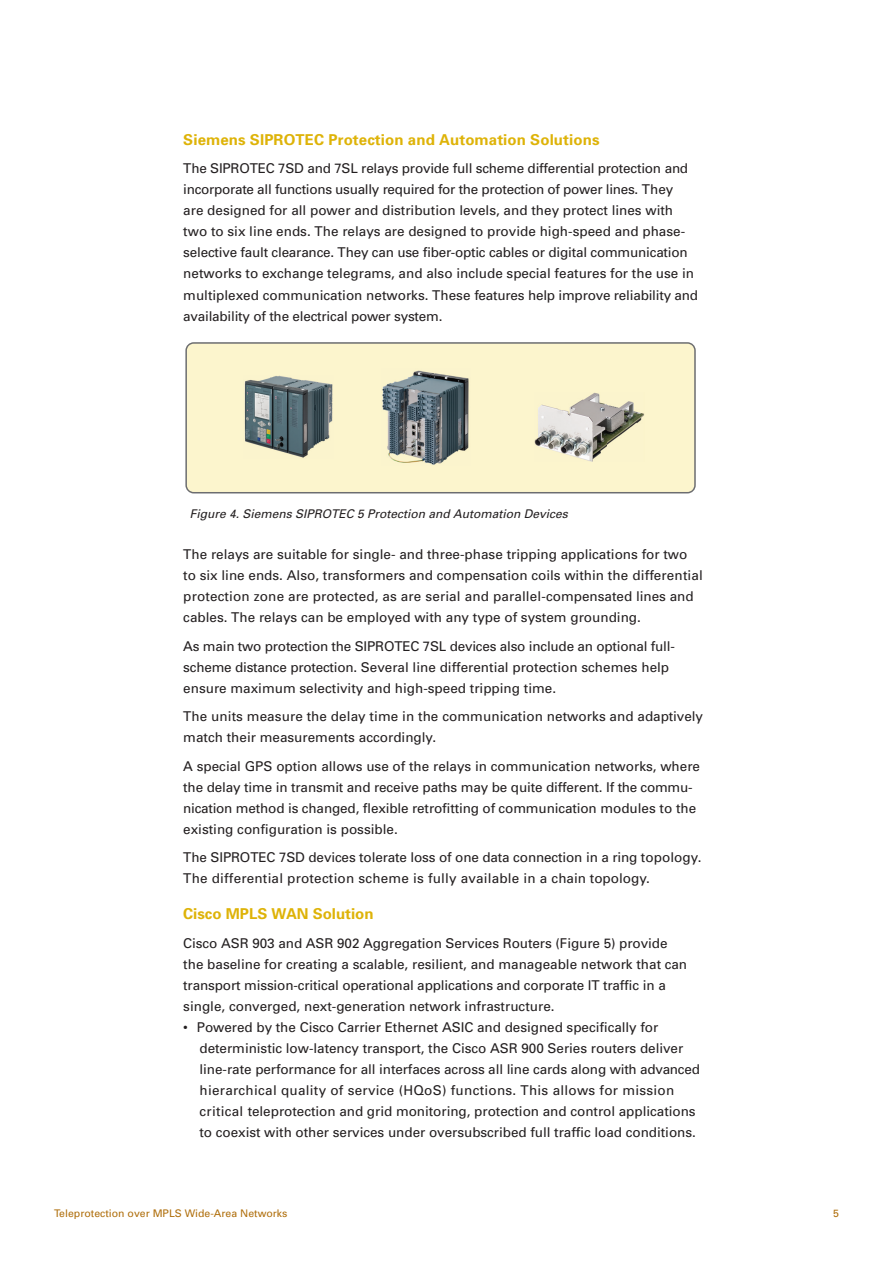
<style>
.page{position:relative;width:893px;height:1263px;background:#fff}
.page>*{position:absolute;margin:0;border:0;box-sizing:border-box;transform-origin:0 0}
.t1{font:700 15px "Univers";letter-spacing:.005em;color:#deb308}
.t2{font:13.5px/21px "Univers";color:#231f20}
.t3{font:italic 12px "Univers";color:#231f20}
.t4{font:10.5px "Univers";color:#af6e0b}
</style>
<div class="page">
<div style="left:185px;top:342px;width:511px;height:151px;background:#fcf5cd"></div>
<img style="left:382px;top:369px;width:88px;height:97px">
<img style="left:244px;top:376px;width:90px;height:83px">
<img style="left:535px;top:393px;width:109px;height:69px">
<p class="t1" style="left:183px;top:130px;width:418px">Siemens SIPROTEC Protection and Automation Solutions</p>
<p class="t2" style="left:183px;top:158px;width:516px">The SIPROTEC 7SD and 7SL relays provide full scheme differential protection and incorporate all functions usually required for the protection of power lines. They<br>are designed for all power and distribution levels, and they protect lines with two to six line ends. The relays are designed to provide high-speed and phase&shy;selective fault clearance. They can use fiber-optic cables or digital communication networks to exchange telegrams, and also include special features for the use in multiplexed communication networks. These features help improve reliability and availability of the electrical power system.</p>
<p class="t3" style="left:190px;top:506px;width:380px">Figure 4. Siemens SIPROTEC 5 Protection and Automation Devices</p>
<p class="t2" style="left:183px;top:543px;width:521px">The relays are suitable for single- and three-phase tripping applications for two to six line ends. Also, transformers and compensation coils within the differential protection zone are protected, as are serial and parallel-compensated lines and cables. The relays can be employed with any type of system grounding.</p>
<p class="t2" style="left:183px;top:635px;width:493px">As main two protection the SIPROTEC 7SL devices also include an optional full&shy;scheme distance protection. Several line differential protection schemes help ensure maximum selectivity and high-speed tripping time.</p>
<p class="t2" style="left:183px;top:705px;width:521px">The units measure the delay time in the communication networks and adaptively match their measurements accordingly.</p>
<p class="t2" style="left:183px;top:755px;width:518px">A special GPS option allows use of the relays in communication networks, where the delay time in transmit and receive paths may be quite different. If the commu&shy;nication method is changed, flexible retrofitting of communication modules to the existing configuration is possible.</p>
<p class="t2" style="left:183px;top:847px;width:520px">The SIPROTEC 7SD devices tolerate loss of one data connection in a ring topology.<br>The differential protection scheme is fully available in a chain topology.</p>
<p class="t1" style="left:183px;top:904px;width:192px">Cisco MPLS WAN Solution</p>
<p class="t2" style="left:183px;top:932px;width:505px">Cisco ASR 903 and ASR 902 Aggregation Services Routers (Figure 5) provide the baseline for creating a scalable, resilient, and manageable network that can transport mission-critical operational applications and corporate IT traffic in a single, converged, next-generation network infrastructure.</p>
<p class="t2" style="left:199px;top:1016px;width:502px;text-indent:-16px">• Powered by the Cisco Carrier Ethernet ASIC and designed specifically for deterministic low-latency transport, the Cisco ASR 900 Series routers deliver line-rate performance for all interfaces across all line cards along with advanced hierarchical quality of service (HQoS) functions. This allows for mission critical teleprotection and grid monitoring, protection and control applications to coexist with other services under oversubscribed full traffic load conditions.</p>
<p class="t4" style="left:54px;top:1207px;width:235px">Teleprotection over MPLS Wide-Area Networks</p>
<p class="t4" style="left:833px;top:1207px;width:7px">5</p>
</div>
